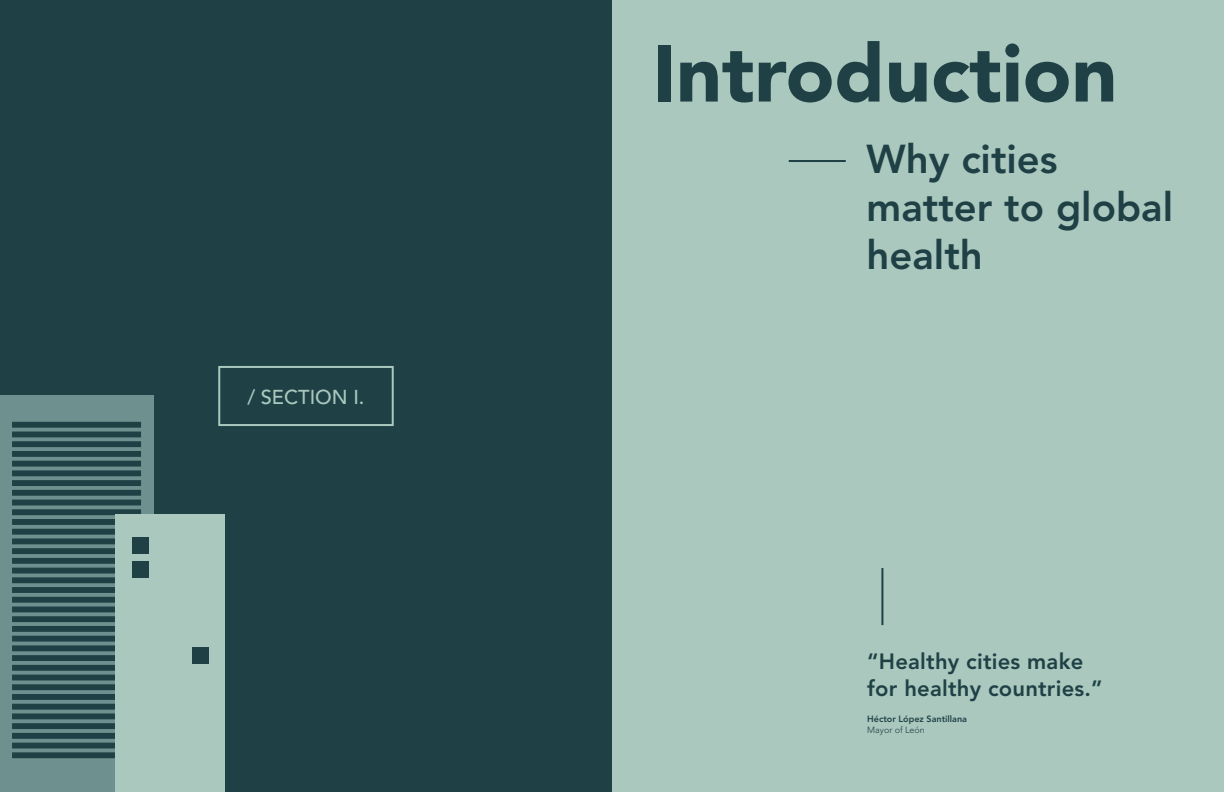
<style>
.page{position:relative;width:1224px;height:792px;background:#1f4146}
.page>*{position:absolute;margin:0;border:0;box-sizing:border-box;transform-origin:0 0}
.t1{font:900 80px "Avenir";color:#1f4146}
.t2{font:800 40px/48px "Avenir";color:#1f4146}
.t3{font:800 22px/26.4px "Avenir";letter-spacing:.01em;color:#1f4146}
.t4{font:500 20px "Avenir";color:#abc8be}
.t5{font:800 9px "Avenir";color:#1f4146}
.t6{font:300 9px "Avenir";color:#1f4146}
</style>
<div class="page">
<div style="left:612px;top:0;width:612px;height:792px;background:#abc8be"></div>
<div style="left:218px;top:366px;width:176px;height:60px;border:2px solid #abc8be"></div>
<div style="left:0;top:396px;width:153px;height:396px;background:#6e918f"></div>
<div style="left:12px;top:422px;width:129px;height:6px;background:#1f4146"></div>
<div style="left:12px;top:441px;width:129px;height:6px;background:#1f4146"></div>
<div style="left:12px;top:461px;width:129px;height:6px;background:#1f4146"></div>
<div style="left:12px;top:480px;width:129px;height:6px;background:#1f4146"></div>
<div style="left:12px;top:519px;width:129px;height:6px;background:#1f4146"></div>
<div style="left:12px;top:558px;width:129px;height:6px;background:#1f4146"></div>
<div style="left:12px;top:500px;width:129px;height:5px;background:#1f4146"></div>
<div style="left:12px;top:538px;width:129px;height:6px;background:#1f4146"></div>
<div style="left:12px;top:577px;width:129px;height:6px;background:#1f4146"></div>
<div style="left:12px;top:597px;width:129px;height:6px;background:#1f4146"></div>
<div style="left:12px;top:616px;width:129px;height:6px;background:#1f4146"></div>
<div style="left:12px;top:636px;width:129px;height:6px;background:#1f4146"></div>
<div style="left:12px;top:655px;width:129px;height:6px;background:#1f4146"></div>
<div style="left:12px;top:675px;width:129px;height:5px;background:#1f4146"></div>
<div style="left:12px;top:684px;width:129px;height:6px;background:#1f4146"></div>
<div style="left:12px;top:704px;width:129px;height:6px;background:#1f4146"></div>
<div style="left:12px;top:723px;width:129px;height:6px;background:#1f4146"></div>
<div style="left:12px;top:743px;width:129px;height:6px;background:#1f4146"></div>
<div style="left:12px;top:432px;width:129px;height:5px;background:#1f4146"></div>
<div style="left:12px;top:451px;width:129px;height:6px;background:#1f4146"></div>
<div style="left:12px;top:470px;width:129px;height:6px;background:#1f4146"></div>
<div style="left:12px;top:490px;width:129px;height:6px;background:#1f4146"></div>
<div style="left:12px;top:529px;width:129px;height:6px;background:#1f4146"></div>
<div style="left:12px;top:568px;width:129px;height:6px;background:#1f4146"></div>
<div style="left:12px;top:509px;width:129px;height:6px;background:#1f4146"></div>
<div style="left:12px;top:548px;width:129px;height:6px;background:#1f4146"></div>
<div style="left:12px;top:587px;width:129px;height:6px;background:#1f4146"></div>
<div style="left:12px;top:607px;width:129px;height:5px;background:#1f4146"></div>
<div style="left:12px;top:626px;width:129px;height:6px;background:#1f4146"></div>
<div style="left:12px;top:645px;width:129px;height:6px;background:#1f4146"></div>
<div style="left:12px;top:665px;width:129px;height:6px;background:#1f4146"></div>
<div style="left:12px;top:694px;width:129px;height:6px;background:#1f4146"></div>
<div style="left:12px;top:713px;width:129px;height:6px;background:#1f4146"></div>
<div style="left:12px;top:733px;width:129px;height:6px;background:#1f4146"></div>
<div style="left:12px;top:752px;width:129px;height:6px;background:#1f4146"></div>
<div style="left:116px;top:514px;width:109px;height:278px;background:#abc8be"></div>
<div style="left:132px;top:538px;width:17px;height:16px;background:#1f4146"></div>
<div style="left:132px;top:561px;width:17px;height:17px;background:#1f4146"></div>
<div style="left:192px;top:648px;width:17px;height:16px;background:#1f4146"></div>
<hr style="left:789px;top:160px;width:57px;height:2px;background:#1f4146">
<hr style="left:881px;top:568px;width:2px;height:57px;background:#1f4146">
<p class="t4" style="left:247px;top:386px;width:119px">/ SECTION I.</p>
<h1 class="t1" style="left:652px;top:25px;width:467px">Introduction</h1>
<h2 class="t2" style="left:867px;top:135px;width:308px">Why cities matter to global health</h2>
<p class="t3" style="left:867px;top:648px;width:237px">“Healthy cities make for healthy countries.”</p>
<p class="t5" style="left:867px;top:714px;width:101px">Héctor López Santillana</p>
<p class="t6" style="left:867px;top:724px;width:59px">Mayor of León</p>
</div>
